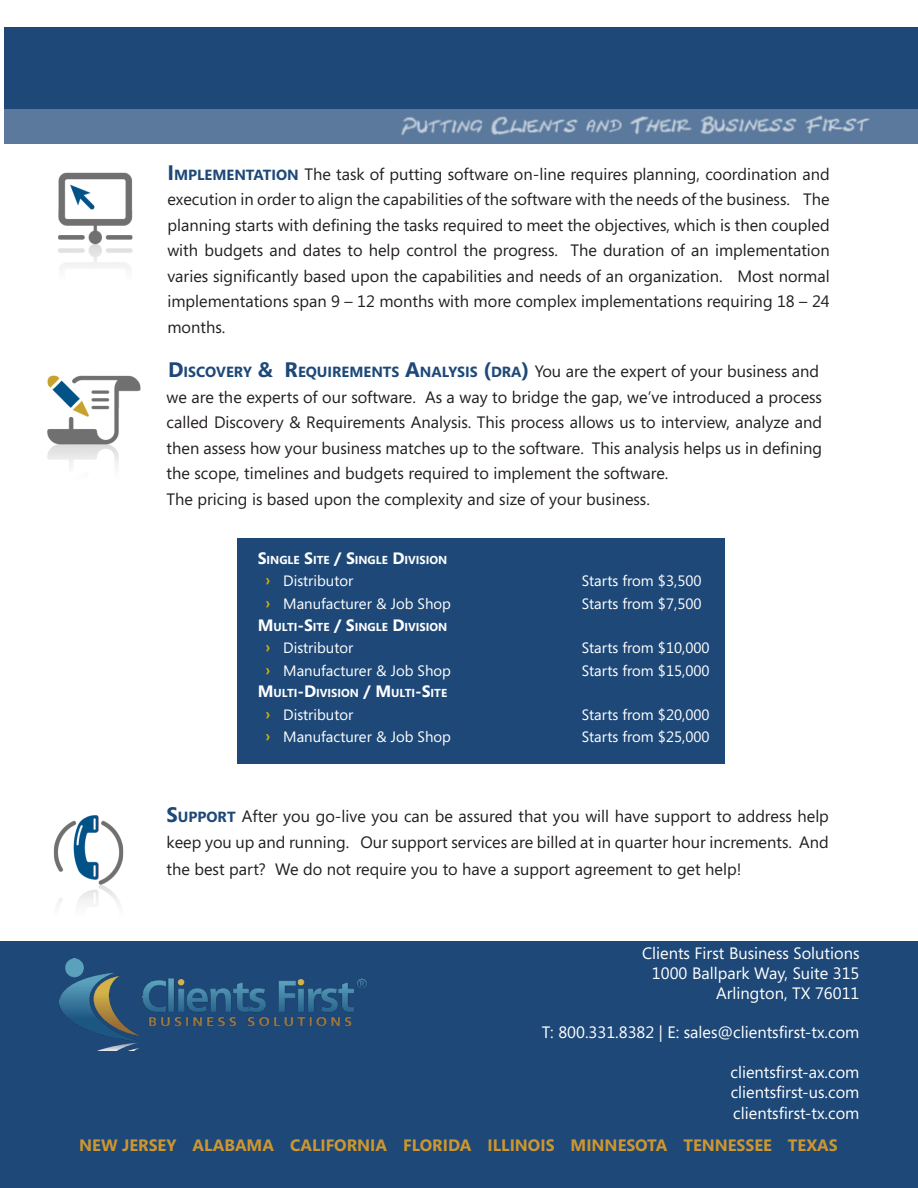
<style>
.page{position:relative;width:918px;height:1188px;background:#fff}
.page>*{position:absolute;margin:0;border:0;box-sizing:border-box;transform-origin:0 0}
.t1{font:16.5px/25.5px "Segoe";color:#231f20}
.t2{font:16.5px "Segoe";color:#fff}
.t3{font:700 16.5px "Segoe";color:#ce962f}
.t4{font:15px "Segoe";color:#fff}
.t5{font:700 11.55px "Segoe";color:#fff}
.s1{font-weight:700;font-size:21px;color:#1d4878}
.s2{font-weight:700;font-size:14.7px;color:#1d4878}
.s3{font-size:16.5px}
.s4{font-family:"Calibri";font-weight:700;color:#dab400}
.s5{color:#1d4878}
</style>
<div class="page">
<div style="left:4px;top:27px;width:914px;height:82px;background:#1d4878"></div>
<div style="left:4px;top:109px;width:914px;height:35px;background:#5a799c"></div>
<div style="left:0;top:941px;width:918px;height:247px;background:#1d4878"></div>
<img style="left:59px;top:959px;width:308px;height:91px">
<div style="left:238px;top:538px;width:487px;height:225px;background:#1d4878"></div>
<img style="left:58px;top:172px;width:75px;height:95px">
<img style="left:47px;top:375px;width:94px;height:91px">
<img style="left:53px;top:815px;width:71px;height:89px">
<img style="left:399px;top:109px;width:487px;height:35px">
<p class="t1" style="left:167px;top:161px;width:664px;text-align:justify"><span class="s1">I</span> <span class="s2">MPLEMENTATION</span> The task of putting software on-line requires planning, coordination and execution in order to align the capabilities of the software with the needs of the business. The planning starts with defining the tasks required to meet the objectives, which is then coupled with budgets and dates to help control the progress. The duration of an implementation varies significantly based upon the capabilities and needs of an organization. Most normal implementations span 9 – 12 months with more complex implementations requiring 18 – 24 months.</p>
<p class="t1" style="left:167px;top:358px;width:657px"><span class="s1">D</span><span class="s2">ISCOVERY</span> <span class="s1">&amp; R</span><span class="s2">EQUIREMENTS</span> <span class="s1">A</span><span class="s2">NALYSIS</span> <span class="s1">(</span><span class="s2">DRA</span><span class="s1">)</span> You are the expert of your business and we are the experts of our software. As a way to bridge the gap, we’ve introduced a process called Discovery &amp; Requirements Analysis. This process allows us to interview, analyze and then assess how your business matches up to the software. This analysis helps us in defining the scope, timelines and budgets required to implement the software.</p>
<p class="t1" style="left:167px;top:486px;width:485px">The pricing is based upon the complexity and size of your business.</p>
<p class="t5" style="left:258px;top:552px;width:191px"><span class="s3">S</span>INGLE <span class="s3">S</span>ITE <span class="s3">/ S</span>INGLE <span class="s3">D</span>IVISION</p>
<p class="t4" style="left:265px;top:571px;width:90px"><span class="s4">ͧ</span> Distributor</p>
<p class="t4" style="left:582px;top:571px;width:121px">Starts from $3,500</p>
<p class="t4" style="left:265px;top:593px;width:187px"><span class="s4">ͧ</span> Manufacturer &amp; Job Shop</p>
<p class="t4" style="left:582px;top:593px;width:121px">Starts from $7,500</p>
<p class="t5" style="left:258px;top:618px;width:191px"><span class="s3">M</span> ULTI<span class="s3">-S</span>ITE <span class="s3">/ S</span>INGLE <span class="s3">D</span>IVISION</p>
<p class="t4" style="left:265px;top:637px;width:90px"><span class="s4">ͧ</span> Distributor</p>
<p class="t4" style="left:582px;top:637px;width:129px">Starts from $10,000</p>
<p class="t4" style="left:265px;top:660px;width:187px"><span class="s4">ͧ</span> Manufacturer &amp; Job Shop</p>
<p class="t4" style="left:582px;top:660px;width:129px">Starts from $15,000</p>
<p class="t5" style="left:258px;top:685px;width:191px"><span class="s3">M</span> ULTI<span class="s3">-D</span>IVISION <span class="s3">/ M</span> ULTI<span class="s3">-S</span>ITE</p>
<p class="t4" style="left:265px;top:704px;width:90px"><span class="s4">ͧ</span> Distributor</p>
<p class="t4" style="left:582px;top:704px;width:129px">Starts from $20,000</p>
<p class="t4" style="left:265px;top:727px;width:187px"><span class="s4">ͧ</span> Manufacturer &amp; Job Shop</p>
<p class="t4" style="left:582px;top:727px;width:129px">Starts from $25,000</p>
<p class="t1" style="left:167px;top:803px;width:664px"><span class="s1">S</span><span class="s2">UPPORT</span> After you go-live you can be assured that you will have support to address help keep you up and running. Our support services are billed at in quarter hour increments. And</p>
<p class="t1" style="left:167px;top:856px;width:576px">the best part? We do not require you to have a support agreement to get help!</p>
<p class="t2" style="left:642px;top:942px;width:219px">Clients First Business Solutions</p>
<p class="t2" style="left:652px;top:962px;width:209px">1000 Ballpark Way, Suite 315</p>
<p class="t2" style="left:716px;top:982px;width:145px">Arlington, TX 76011</p>
<p class="t2" style="left:542px;top:1021px;width:319px">T: 800.331.8382 | E: sales@clientsfirst-tx.com</p>
<p class="t2" style="left:731px;top:1061px;width:130px">clientsfirst-ax.com</p>
<p class="t2" style="left:731px;top:1081px;width:130px">clientsfirst-us.com</p>
<p class="t2" style="left:733px;top:1102px;width:128px">clientsfirst-tx.com</p>
<p class="t3" style="left:79px;top:1133px;width:760px">NEW JERSEY <span class="s5">•</span> ALABAMA <span class="s5">•</span> CALIFORNIA <span class="s5">•</span> FLORIDA <span class="s5">•</span> ILLINOIS <span class="s5">•</span> MINNESOTA <span class="s5">•</span> TENNESSEE <span class="s5">•</span> TEXAS</p>
</div>
